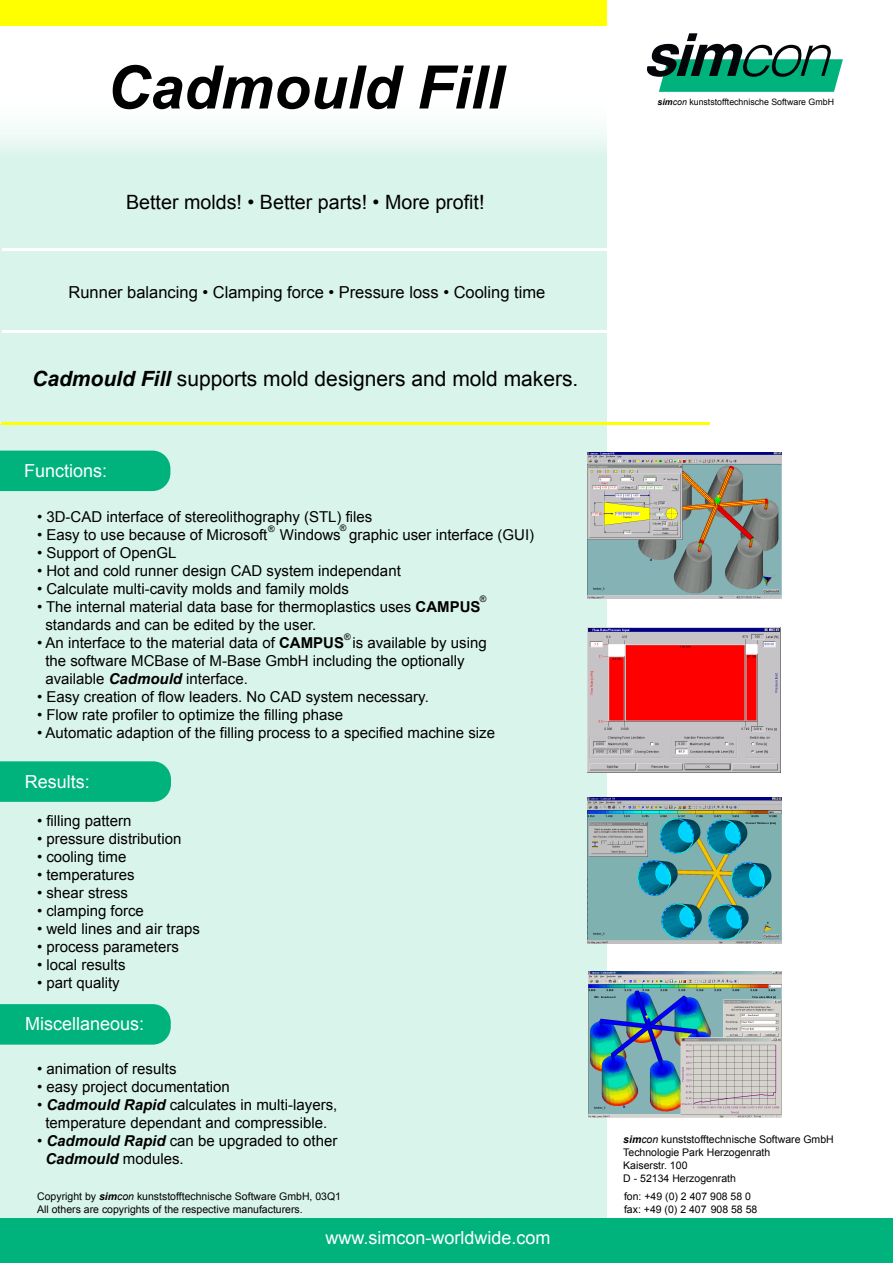
<style>
.page{position:relative;width:893px;height:1263px;background:#fff}
.page>*{position:absolute;margin:0;border:0;box-sizing:border-box;transform-origin:0 0}
.t1{font:italic 700 60px "Arial";color:#000}
.t2{font:21px "Arial";color:#000}
.t3{font:19.65px "Arial";color:#000}
.t4{font:18px "Arial";color:#fff}
.t5{font:16.5px "Arial";color:#000}
.t6{font:15px/18px "Arial";color:#000}
.t7{font:10.5px/12.8px "Arial";color:#000}
.t8{font:9px "Arial";color:#000}
.t9{font:8.85px "Arial";color:#000}
.s1{font-weight:700;font-style:italic}
.s2{font-style:italic}
.s3{font-weight:700}
</style>
<div class="page">
<div style="left:0;top:425px;width:607px;height:838px;background:#d9f4eb"></div>
<div style="left:0;top:1219px;width:893px;height:44px;background:#00b37d"></div>
<div style="left:0;top:0;width:607px;height:26px;background:#ff0"></div>
<hr style="left:1px;top:422px;width:709px;height:3px;background:#ff0">
<svg style="left:0;top:128px;width:607px;height:294px;fill:#d9f4eb"></svg>
<hr style="left:3px;top:330px;width:604px;height:3px;background:#fff">
<hr style="left:3px;top:248px;width:604px;height:2px;background:#fff">
<img style="left:588px;top:453px;width:194px;height:145px">
<img style="left:588px;top:627px;width:193px;height:145px">
<img style="left:588px;top:798px;width:193px;height:145px">
<img style="left:588px;top:972px;width:193px;height:145px">
<div style="left:0;top:761px;width:171px;height:41px;background:#00b37d"></div>
<svg style="left:0;top:1004px;width:171px;height:41px"></svg>
<div style="left:0;top:451px;width:170px;height:40px;background:#00b37d"></div>
<svg style="left:647px;top:33px;width:196px;height:59px"></svg>
<h1 class="t1" style="left:107px;top:54px;width:398px">Cadmould Fill</h1>
<h3 class="t3" style="left:126px;top:191px;width:360px">Better molds! • Better parts! • More profit!</h3>
<p class="t5" style="left:69px;top:283px;width:478px">Runner balancing • Clamping force • Pressure loss • Cooling time</p>
<h2 class="t2" style="left:32px;top:366px;width:548px"><span class="s1">Cadmould Fill</span> supports mold designers and mold makers.</h2>
<p class="t9" style="left:658px;top:97px;width:178px"><span class="s1">sim</span><span class="s2">con</span> kunststofftechnische Software GmbH</p>
<p class="t4" style="left:24px;top:461px;width:85px">Functions:</p>
<p class="t6" style="left:37px;top:507px;width:337px">• 3D-CAD interface of stereolithography (STL) files</p>
<p class="t6" style="left:37px;top:525px;width:499px">• Easy to use because of Microsoft Windows graphic user interface (GUI)</p>
<p class="t6" style="left:37px;top:543px;width:141px">• Support of OpenGL</p>
<p class="t6" style="left:37px;top:561px;width:365px">• Hot and cold runner design CAD system independant</p>
<p class="t6" style="left:37px;top:579px;width:314px">• Calculate multi-cavity molds and family molds</p>
<p class="t6" style="left:45px;top:597px;width:437px;text-indent:-8px">• The internal material data base for thermoplastics uses <span class="s3">CAMPUS </span>standards and can be edited by the user.</p>
<p class="t6" style="left:45px;top:633px;width:443px;text-indent:-8px">• An interface to the material data of <span class="s3">CAMPUS</span> is available by using the software MCBase of M-Base GmbH including the optionally available <span class="s1">Cadmould</span> interface.</p>
<p class="t6" style="left:37px;top:687px;width:393px">• Easy creation of flow leaders. No CAD system necessary.</p>
<p class="t6" style="left:37px;top:705px;width:308px">• Flow rate profiler to optimize the filling phase</p>
<p class="t6" style="left:37px;top:723px;width:460px">• Automatic adaption of the filling process to a specified machine size</p>
<p class="t4" style="left:25px;top:771px;width:67px">Results:</p>
<p class="t6" style="left:37px;top:812px;width:96px">• filling pattern</p>
<p class="t6" style="left:37px;top:830px;width:146px">• pressure distribution</p>
<p class="t6" style="left:37px;top:848px;width:91px">• cooling time</p>
<p class="t6" style="left:37px;top:866px;width:99px">• temperatures</p>
<p class="t6" style="left:37px;top:884px;width:93px">• shear stress</p>
<p class="t6" style="left:37px;top:902px;width:108px">• clamping force</p>
<p class="t6" style="left:37px;top:920px;width:164px">• weld lines and air traps</p>
<p class="t6" style="left:37px;top:938px;width:143px">• process parameters</p>
<p class="t6" style="left:37px;top:956px;width:90px">• local results</p>
<p class="t6" style="left:37px;top:974px;width:84px">• part quality</p>
<p class="t4" style="left:25px;top:1013px;width:121px">Miscellaneous:</p>
<p class="t6" style="left:37px;top:1060px;width:141px">• animation of results</p>
<p class="t6" style="left:37px;top:1078px;width:194px">• easy project documentation</p>
<p class="t6" style="left:37px;top:1096px;width:302px;text-align:center">• <span class="s1">Cadmould Rapid</span> calculates in multi-layers, temperature dependant and compressible.</p>
<p class="t6" style="left:45px;top:1132px;width:294px;text-indent:-8px">• <span class="s1">Cadmould Rapid</span> can be upgraded to other<br><span class="s1">Cadmould</span> modules.</p>
<p class="t7" style="left:623px;top:1133px;width:212px"><span class="s1">sim</span><span class="s2">con</span> kunststofftechnische Software GmbH<br>Technologie Park Herzogenrath<br>Kaiserstr. 100<br>D - 52134 Herzogenrath</p>
<p class="t7" style="left:624px;top:1190px;width:135px">fon: +49 (0) 2 407 908 58 0 fax: +49 (0) 2 407 908 58 58</p>
<p class="t4" style="left:326px;top:1228px;width:227px">www.simcon-worldwide.com</p>
<p class="t8" style="left:268px;top:524px;width:8px">®</p>
<p class="t8" style="left:340px;top:523px;width:8px">®</p>
<p class="t8" style="left:480px;top:594px;width:8px">®</p>
<p class="t8" style="left:344px;top:631px;width:8px">®</p>
<p class="t7" style="left:37px;top:1190px;width:305px">Copyright by <span class="s1">sim</span><span class="s2">con</span> kunststofftechnische Software GmbH, 03Q1<br>All others are copyrights of the respective manufacturers.</p>
</div>
